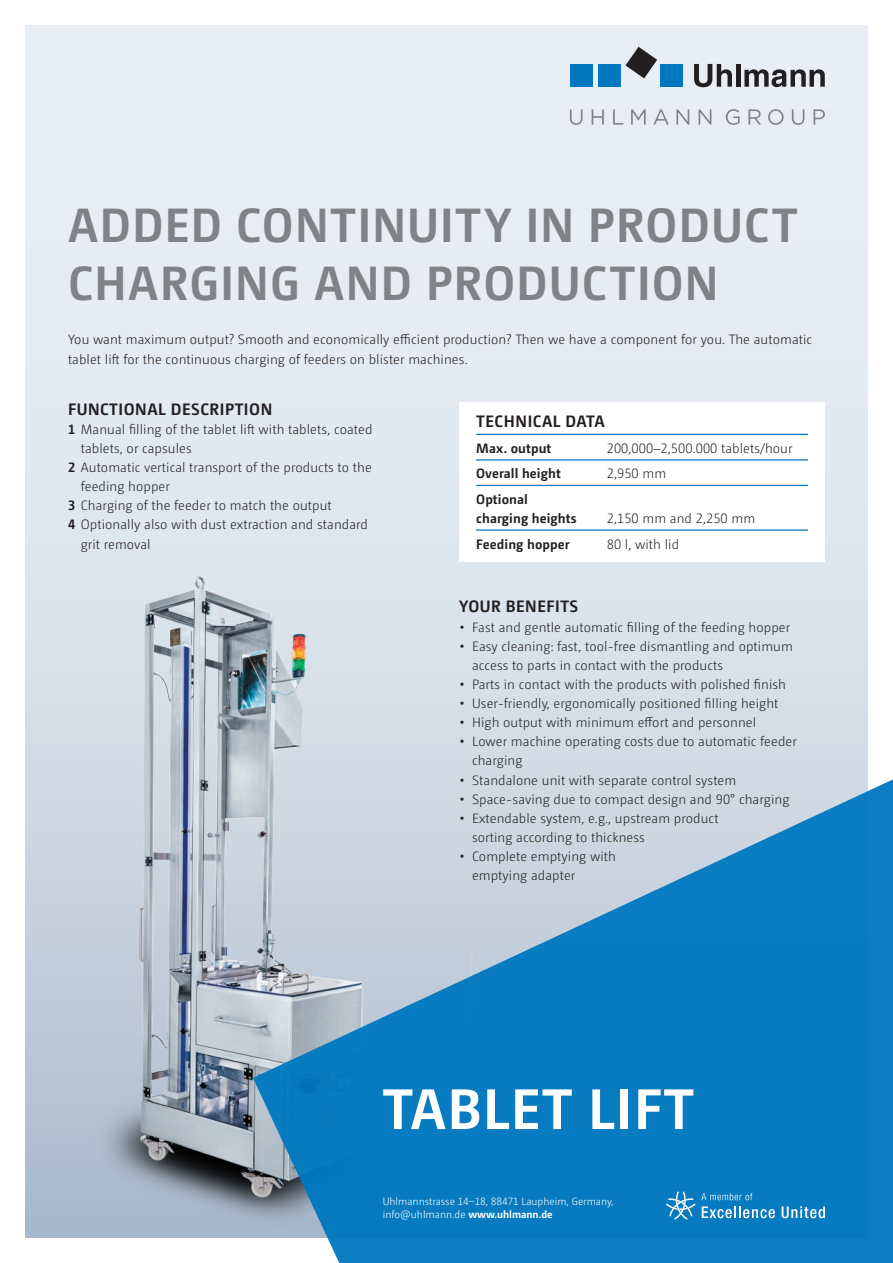
<style>
.page{position:relative;width:893px;height:1263px;background:#fff}
.page>*{position:absolute;margin:0;border:0;box-sizing:border-box;transform-origin:0 0}
.t1{font:700 57px "Camingo Dos Pro";letter-spacing:.025em;color:#fff}
.t2{font:700 48px/57.4px "Camingo Dos Pro";letter-spacing:.025em;color:#808285}
.t3{font:700 16.5px "Camingo Dos Pro";letter-spacing:.03em;color:#231f20}
.t4{font:300 13.5px/19.2px "Camingo Dos Pro";letter-spacing:.005em;color:#231f20}
.t5{font:700 13.5px/19.2px "Camingo Dos Pro";letter-spacing:.005em;color:#231f20}
.t6{font:300 10.5px/13.5px "Camingo Dos Pro";color:#fff}
.s1{font-weight:700}
</style>
<div class="page">
<div style="left:26px;top:26px;width:841px;height:1211px;background:linear-gradient(to right,#e6ecf2,#e0e7ee)"></div>
<div style="left:459px;top:402px;width:366px;height:159px;background:#fff"></div>
<hr style="left:476px;top:434px;width:332px;height:1px;background:#0078c0">
<hr style="left:476px;top:459px;width:332px;height:1px;background:#0078c0">
<hr style="left:476px;top:485px;width:332px;height:1px;background:#0078c0">
<hr style="left:476px;top:529px;width:332px;height:2px;background:#0078c0">
<svg style="left:625px;top:47px;width:32px;height:31px"></svg>
<div style="left:570px;top:64px;width:22px;height:23px;background:#0078c0"></div>
<div style="left:598px;top:64px;width:23px;height:23px;background:#0078c0"></div>
<div style="left:660px;top:64px;width:23px;height:23px;background:#0078c0"></div>
<svg style="left:694px;top:64px;width:38px;height:23px"></svg>
<hr style="left:736px;top:64px;width:4px;height:23px;background:#231f20">
<svg style="left:744px;top:69px;width:81px;height:18px"></svg>
<svg style="left:570px;top:109px;width:255px;height:16px;background:#d2d7dd"></svg>
<img style="left:25px;top:565px;width:449px;height:673px">
<svg style="left:253px;top:773px;width:640px;height:490px;background:#4b99ca"></svg>
<svg style="left:782px;top:1206px;width:43px;height:12px"></svg>
<svg style="left:666px;top:1191px;width:109px;height:28px;background:#3794cb"></svg>
<h2 class="t2" style="left:68px;top:196px;width:731px">ADDED CONTINUITY IN PRODUCT<br>CHARGING AND PRODUCTION</h2>
<p class="t4" style="left:68px;top:330px;width:746px">You want maximum output? Smooth and economically efficient production? Then we have a component for you. The automatic tablet lift for the continuous charging of feeders on blister machines.</p>
<p class="t3" style="left:68px;top:399px;width:206px">FUNCTIONAL DESCRIPTION</p>
<p class="t4" style="left:68px;top:419px;width:306px"><span class="s1">1</span> Manual filling of the tablet lift with tablets, coated</p>
<p class="t4" style="left:81px;top:439px;width:112px">tablets, or capsules</p>
<p class="t4" style="left:68px;top:458px;width:305px"><span class="s1">2</span> Automatic vertical transport of the products to the</p>
<p class="t4" style="left:81px;top:477px;width:91px">feeding hopper</p>
<p class="t4" style="left:68px;top:496px;width:265px"><span class="s1">3</span> Charging of the feeder to match the output</p>
<p class="t4" style="left:68px;top:515px;width:301px"><span class="s1">4</span> Optionally also with dust extraction and standard</p>
<p class="t4" style="left:81px;top:534px;width:71px">grit removal</p>
<p class="t3" style="left:476px;top:412px;width:130px">TECHNICAL DATA</p>
<p class="t5" style="left:476px;top:438px;width:77px">Max. output</p>
<p class="t4" style="left:607px;top:439px;width:187px">200,000–2,500.000 tablets/hour</p>
<p class="t5" style="left:476px;top:464px;width:86px">Overall height</p>
<p class="t4" style="left:607px;top:464px;width:61px">2,950 mm</p>
<p class="t5" style="left:476px;top:489px;width:102px">Optional charging heights</p>
<p class="t4" style="left:607px;top:509px;width:150px">2,150 mm and 2,250 mm</p>
<p class="t5" style="left:476px;top:534px;width:95px">Feeding hopper</p>
<p class="t4" style="left:607px;top:534px;width:74px">80 l, with lid</p>
<p class="t3" style="left:459px;top:597px;width:120px">YOUR BENEFITS</p>
<p class="t4" style="left:459px;top:617px;width:332px"><span class="s1">•</span> Fast and gentle automatic filling of the feeding hopper</p>
<p class="t4" style="left:472px;top:636px;width:322px;text-indent:-13px"><span class="s1">•</span> Easy cleaning: fast, tool-free dismantling and optimum access to parts in contact with the products</p>
<p class="t4" style="left:459px;top:675px;width:328px"><span class="s1">•</span> Parts in contact with the products with polished finish</p>
<p class="t4" style="left:459px;top:694px;width:321px"><span class="s1">•</span> User-friendly, ergonomically positioned filling height</p>
<p class="t4" style="left:459px;top:713px;width:298px"><span class="s1">•</span> High output with minimum effort and personnel</p>
<p class="t4" style="left:472px;top:732px;width:326px;text-indent:-13px"><span class="s1">•</span> Lower machine operating costs due to automatic feeder charging</p>
<p class="t4" style="left:459px;top:770px;width:279px"><span class="s1">•</span> Standalone unit with separate control system</p>
<p class="t4" style="left:459px;top:789px;width:332px"><span class="s1">•</span> Space-saving due to compact design and 90° charging</p>
<p class="t4" style="left:472px;top:808px;width:248px;text-indent:-13px"><span class="s1">•</span> Extendable system, e.g., upstream product sorting according to thickness</p>
<p class="t4" style="left:472px;top:847px;width:145px;text-indent:-13px"><span class="s1">•</span> Complete emptying with emptying adapter</p>
<h1 class="t1" style="left:383px;top:1075px;width:313px">TABLET LIFT</h1>
<p class="t6" style="left:383px;top:1194px;width:232px">Uhlmannstrasse 14–18, 88471 Laupheim, Germany, info@uhlmann.de <span class="s1">www.uhlmann.de</span></p>
</div>
